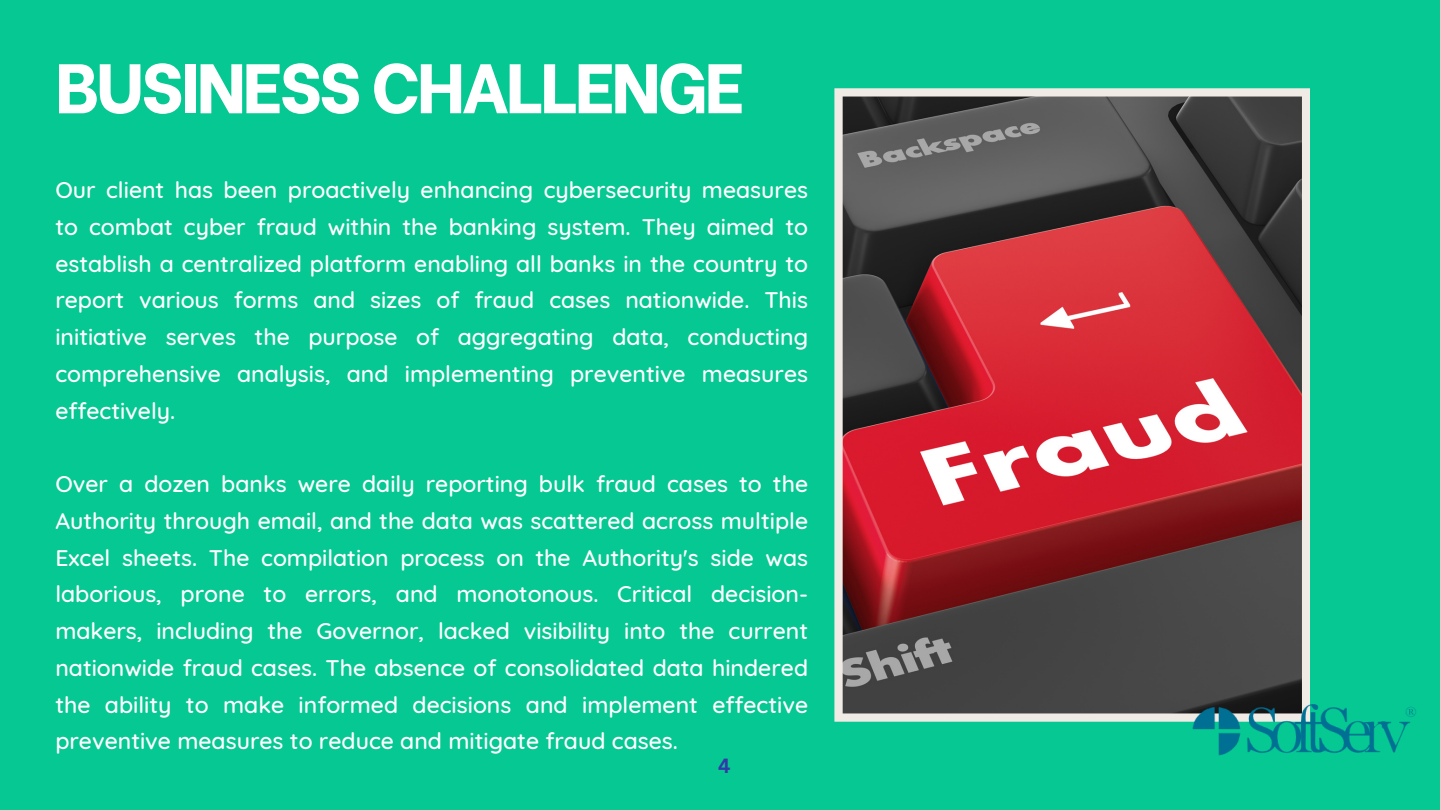
<style>
.page{position:relative;width:1440px;height:810px;background:#06c892}
.page>*{position:absolute;margin:0;border:0;box-sizing:border-box;transform-origin:0 0}
.t1{font:800 70px "Be Vietnam";letter-spacing:-.04em;color:#fff}
.t2{font:500 23px/36.8px "Quicksand";color:#fff;text-align:justify}
.t3{font:700 20px "Canva Sans";color:#3139a8}
</style>
<div class="page">
<svg style="left:834px;top:88px;width:476px;height:634px;background:#89464b"></svg>
<img style="left:1192px;top:686px;width:224px;height:70px">
<p class="t1" style="left:55px;top:30px;width:691px">BUSINESS CHALLENGE</p>
<p class="t2" style="left:55px;top:171px;width:754px">Our client has been proactively enhancing cybersecurity measures to combat cyber fraud within the banking system. They aimed to establish a centralized platform enabling all banks in the country to report various forms and sizes of fraud cases nationwide. This initiative serves the purpose of aggregating data, conducting comprehensive analysis, and implementing preventive measures effectively.</p>
<p class="t2" style="left:55px;top:465px;width:754px">Over a dozen banks were daily reporting bulk fraud cases to the Authority through email, and the data was scattered across multiple Excel sheets. The compilation process on the Authority's side was laborious, prone to errors, and monotonous. Critical decision&shy;makers, including the Governor, lacked visibility into the current nationwide fraud cases. The absence of consolidated data hindered the ability to make informed decisions and implement effective preventive measures to reduce and mitigate fraud cases.</p>
<p class="t3" style="left:718px;top:752px;width:14px">4</p>
</div>
